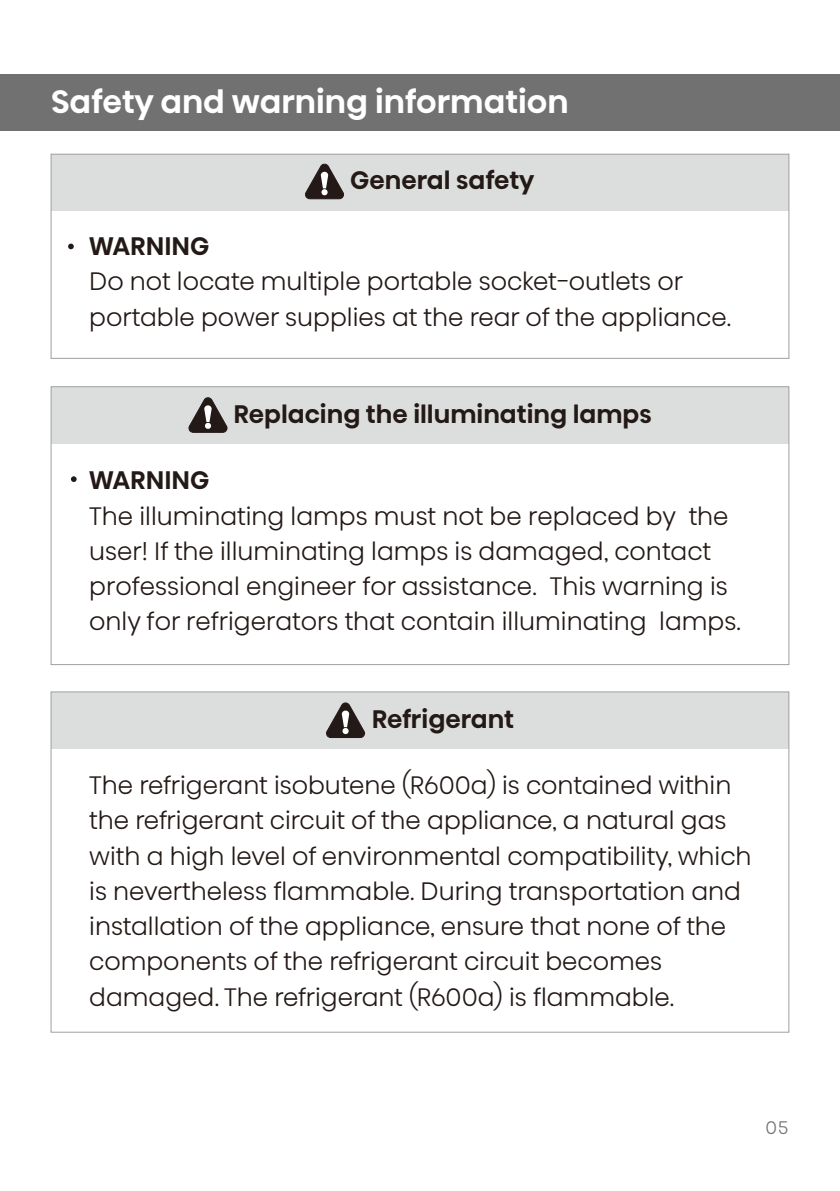
<style>
.page{position:relative;width:840px;height:1191px;background:#fff}
.page>*{position:absolute;margin:0;border:0;box-sizing:border-box;transform-origin:0 0}
.t1{font:500 32px "Hisense Alfabet";color:#fff}
.t2{font:300 25px/35.2px "Hisense Alfabet";color:#231916}
.t3{font:500 25px "Hisense Alfabet";color:#231916}
.t4{font:300 18px "Hisense Alfabet";color:#717171}
</style>
<div class="page">
<div style="left:51px;top:154px;width:737px;height:57px;background:#dcdddd"></div>
<div style="left:51px;top:154px;width:737px;height:204px;border:1px solid #9f9fa0"></div>
<div style="left:0;top:74px;width:839px;height:56px;background:#717171"></div>
<div style="left:51px;top:387px;width:737px;height:56px;background:#dcdddd"></div>
<svg style="left:71px;top:476px;width:6px;height:6px"></svg>
<svg style="left:188px;top:397px;width:39px;height:36px"></svg>
<svg style="left:68px;top:244px;width:6px;height:5px"></svg>
<svg style="left:305px;top:164px;width:39px;height:35px"></svg>
<div style="left:51px;top:692px;width:737px;height:56px;background:#dcdddd"></div>
<svg style="left:326px;top:702px;width:39px;height:36px"></svg>
<p class="t1" style="left:51px;top:79px;width:518px">Safety and warning information</p>
<p class="t3" style="left:350px;top:162px;width:186px">General safety</p>
<p class="t3" style="left:89px;top:228px;width:122px">WARNING</p>
<p class="t2" style="left:89px;top:264px;width:643px">Do not locate multiple portable socket-outlets or portable power supplies at the rear of the appliance.</p>
<p class="t3" style="left:233px;top:395px;width:419px">Replacing the illuminating lamps</p>
<p class="t3" style="left:89px;top:462px;width:122px">WARNING</p>
<p class="t2" style="left:89px;top:498px;width:653px">The illuminating lamps must not be replaced by the user! If the illuminating lamps is damaged, contact professional engineer for assistance. This warning is only for refrigerators that contain illuminating lamps.</p>
<p class="t3" style="left:371px;top:701px;width:144px">Refrigerant</p>
<p class="t2" style="left:89px;top:767px;width:663px">The refrigerant isobutene (R600a) is contained within the refrigerant circuit of the appliance, a natural gas with a high level of environmental compatibility, which is nevertheless flammable. During transportation and installation of the appliance, ensure that none of the components of the refrigerant circuit becomes damaged. The refrigerant (R600a) is flammable.</p>
<p class="t4" style="left:765px;top:1115px;width:24px">05</p>
</div>
